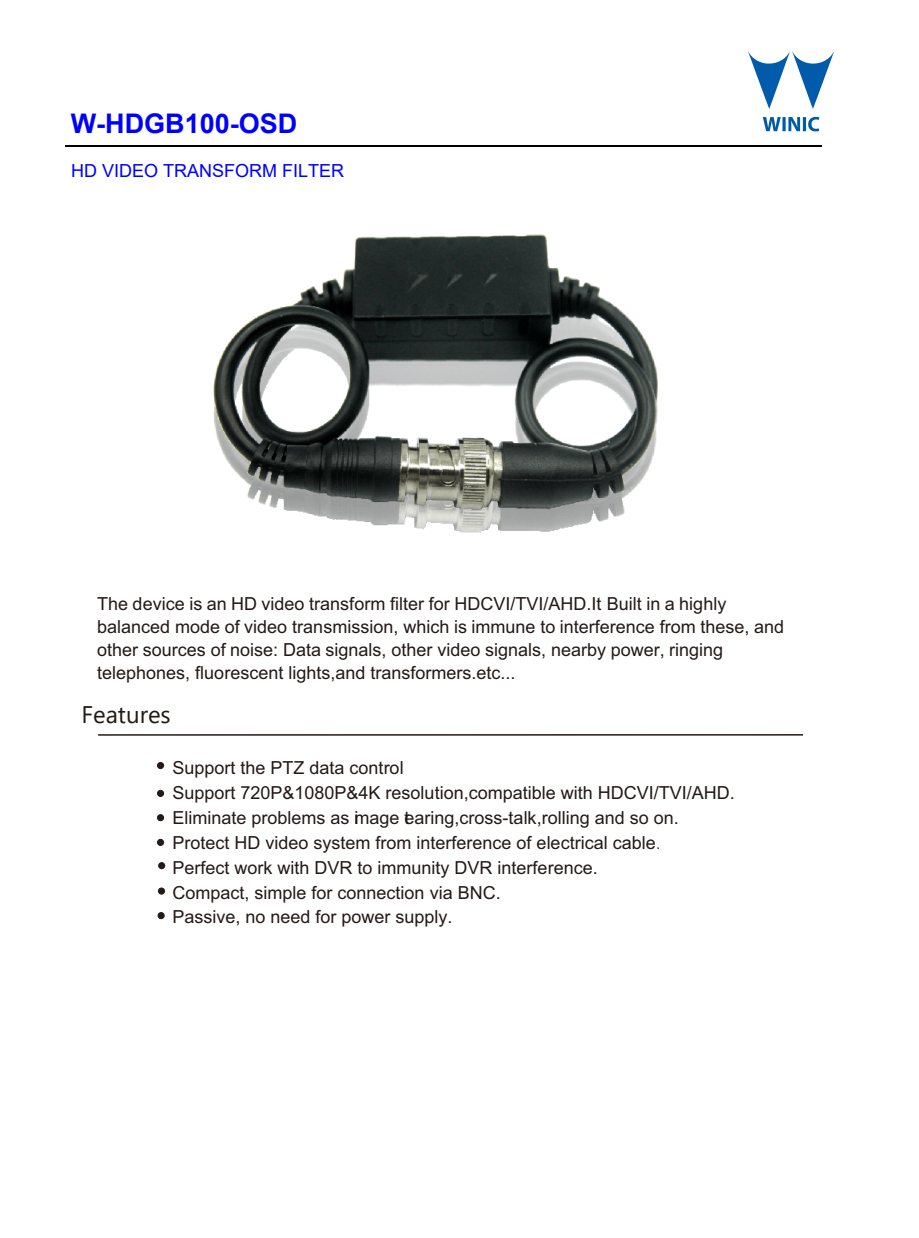
<style>
.page{position:relative;width:919px;height:1238px;background:#fff}
.page>*{position:absolute;margin:0;border:0;box-sizing:border-box;transform-origin:0 0}
.t1{font:700 27px "Arial";color:#00f}
.t2{font:24px "Segoe UI";color:#231916}
.t3{font:18px/24.8px "Arial";color:#231916}
.t4{font:18px "Arial";color:#00f}
.s1{font-family:"FZZDXJW GB1 0"}
</style>
<div class="page">
<hr style="left:65px;top:145px;width:756px;height:1px;background:#000">
<img style="left:747px;top:50px;width:88px;height:82px">
<hr style="left:98px;top:734px;width:705px;height:1px;background:#231916">
<svg style="left:157px;top:762px;width:7px;height:6px"></svg>
<div style="left:157px;top:790px;width:7px;height:6px;background:#231916;border:1px solid #231916;border-radius:50%"></div>
<svg style="left:157px;top:814px;width:7px;height:6px"></svg>
<div style="left:157px;top:839px;width:7px;height:6px;background:#231916;border:1px solid #231916;border-radius:50%"></div>
<div style="left:158px;top:887px;width:7px;height:7px;background:#231916;border:1px solid #231916;border-radius:50%"></div>
<svg style="left:158px;top:862px;width:7px;height:6px"></svg>
<svg style="left:158px;top:912px;width:6px;height:6px"></svg>
<img style="left:213px;top:234px;width:445px;height:299px">
<h1 class="t1" style="left:71px;top:104px;width:228px">W-HDGB100-OSD</h1>
<p class="t4" style="left:71px;top:158px;width:275px">HD VIDEO TRANSFORM FILTER</p>
<p class="t3" style="left:97px;top:593px;width:688px;line-height:23.1px">The device is an HD video transform filter for HDCVI/TVI/AHD.It Built in a highly balanced mode of video transmission, which is immune to interference from these, and other sources of noise: Data signals, other video signals, nearby power, ringing telephones, fluorescent lights,and transformers.etc...</p>
<h2 class="t2" style="left:81px;top:695px;width:91px">Features</h2>
<p class="t3" style="left:172px;top:757px;width:564px">Support the PTZ data control<br>Support 720P&amp;1080P&amp;4K resolution,compatible with HDCVI/TVI/AHD.<br>Eliminate problems as image tearing,cross-talk,rolling and so on.<br>Protect HD video system from interference of electrical cable<span class="s1">.<br></span>Perfect work with DVR to immunity DVR interference.<br>Compact, simple for connection via BNC.<br>Passive, no need for power supply.</p>
</div>
